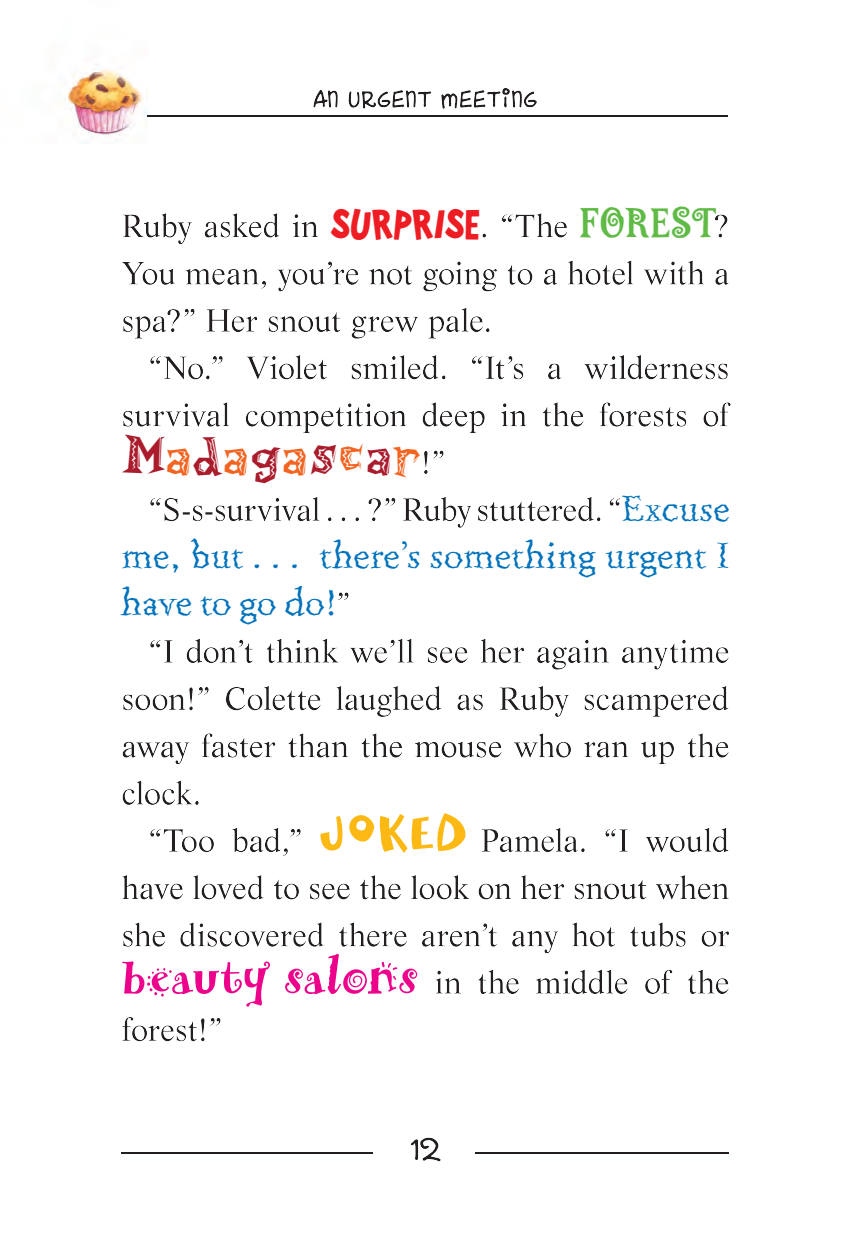
<style>
.page{position:relative;width:851px;height:1236px;background:#fff}
.page>*{position:absolute;margin:0;border:0;box-sizing:border-box;transform-origin:0 0}
.t1{font:69.75px "Jolly Jack";letter-spacing:.03em;color:#fcb914}
.t2{font:54px "Remedy Double";letter-spacing:-.025em;color:#ed028c}
.t3{font:47.25px "P22 Daddy O Junkie";letter-spacing:.04em;color:#aa1c2c}
.t4{font:42.75px "Lambada Plain";letter-spacing:.01em;color:#60bb46}
.t5{font:40.5px "Jumping Bean";letter-spacing:.005em;color:#ee1d23}
.t6{font:38.25px/47.2px "Quake";letter-spacing:.005em;color:#0072bc;text-align:justify}
.s1{color:#f36421}
</style>
<div class="page">
<img style="left:64px;top:64px;width:83px;height:80px">
<svg style="left:411px;top:1137px;width:30px;height:25px"></svg>
<hr style="left:122px;top:1152px;width:251px;height:1px;background:#231f20">
<hr style="left:475px;top:1152px;width:254px;height:1px;background:#231f20">
<svg style="left:123px;top:213px;width:69px;height:31px"></svg>
<svg style="left:205px;top:213px;width:74px;height:24px"></svg>
<svg style="left:292px;top:214px;width:26px;height:23px"></svg>
<svg style="left:482px;top:233px;width:4px;height:4px"></svg>
<svg style="left:502px;top:213px;width:65px;height:24px"></svg>
<svg style="left:715px;top:214px;width:12px;height:23px"></svg>
<svg style="left:122px;top:262px;width:53px;height:23px"></svg>
<svg style="left:185px;top:269px;width:81px;height:20px"></svg>
<svg style="left:278px;top:261px;width:81px;height:30px"></svg>
<svg style="left:369px;top:265px;width:43px;height:20px"></svg>
<svg style="left:423px;top:261px;width:74px;height:30px"></svg>
<svg style="left:507px;top:265px;width:25px;height:20px"></svg>
<svg style="left:544px;top:269px;width:13px;height:16px"></svg>
<svg style="left:568px;top:260px;width:65px;height:25px"></svg>
<svg style="left:644px;top:260px;width:60px;height:25px"></svg>
<svg style="left:715px;top:269px;width:13px;height:16px"></svg>
<svg style="left:123px;top:309px;width:72px;height:30px"></svg>
<svg style="left:207px;top:309px;width:50px;height:23px"></svg>
<svg style="left:268px;top:312px;width:72px;height:20px"></svg>
<svg style="left:351px;top:316px;width:67px;height:23px"></svg>
<svg style="left:428px;top:308px;width:61px;height:31px"></svg>
<svg style="left:150px;top:356px;width:73px;height:23px"></svg>
<svg style="left:246px;top:355px;width:81px;height:24px"></svg>
<svg style="left:351px;top:355px;width:94px;height:24px"></svg>
<svg style="left:472px;top:356px;width:51px;height:23px"></svg>
<svg style="left:548px;top:363px;width:13px;height:16px"></svg>
<svg style="left:584px;top:355px;width:143px;height:24px"></svg>
<svg style="left:123px;top:402px;width:106px;height:24px"></svg>
<svg style="left:246px;top:403px;width:160px;height:30px"></svg>
<svg style="left:422px;top:402px;width:62px;height:31px"></svg>
<svg style="left:501px;top:403px;width:25px;height:23px"></svg>
<svg style="left:543px;top:402px;width:40px;height:24px"></svg>
<svg style="left:599px;top:402px;width:87px;height:24px"></svg>
<svg style="left:703px;top:402px;width:27px;height:24px"></svg>
<svg style="left:424px;top:451px;width:3px;height:23px"></svg>
<svg style="left:433px;top:450px;width:10px;height:8px"></svg>
<svg style="left:150px;top:497px;width:169px;height:24px"></svg>
<svg style="left:341px;top:517px;width:4px;height:4px"></svg>
<svg style="left:355px;top:517px;width:4px;height:4px"></svg>
<svg style="left:368px;top:498px;width:27px;height:23px"></svg>
<svg style="left:403px;top:497px;width:68px;height:31px"></svg>
<svg style="left:478px;top:497px;width:122px;height:24px"></svg>
<svg style="left:609px;top:498px;width:11px;height:7px"></svg>
<svg style="left:338px;top:592px;width:10px;height:8px"></svg>
<svg style="left:150px;top:640px;width:22px;height:22px"></svg>
<svg style="left:186px;top:639px;width:67px;height:24px"></svg>
<svg style="left:266px;top:639px;width:72px;height:24px"></svg>
<svg style="left:350px;top:639px;width:63px;height:24px"></svg>
<svg style="left:427px;top:647px;width:41px;height:16px"></svg>
<svg style="left:481px;top:639px;width:43px;height:24px"></svg>
<svg style="left:537px;top:639px;width:71px;height:30px"></svg>
<svg style="left:622px;top:639px;width:106px;height:30px"></svg>
<svg style="left:123px;top:687px;width:86px;height:23px"></svg>
<svg style="left:226px;top:686px;width:95px;height:24px"></svg>
<svg style="left:336px;top:686px;width:105px;height:31px"></svg>
<svg style="left:457px;top:694px;width:26px;height:16px"></svg>
<svg style="left:500px;top:686px;width:68px;height:31px"></svg>
<svg style="left:584px;top:686px;width:144px;height:31px"></svg>
<svg style="left:123px;top:742px;width:66px;height:22px"></svg>
<svg style="left:202px;top:733px;width:73px;height:24px"></svg>
<svg style="left:288px;top:733px;width:60px;height:24px"></svg>
<svg style="left:361px;top:733px;width:41px;height:24px"></svg>
<svg style="left:415px;top:742px;width:86px;height:15px"></svg>
<svg style="left:514px;top:733px;width:57px;height:24px"></svg>
<svg style="left:584px;top:742px;width:44px;height:15px"></svg>
<svg style="left:641px;top:742px;width:33px;height:22px"></svg>
<svg style="left:688px;top:733px;width:40px;height:24px"></svg>
<svg style="left:123px;top:780px;width:76px;height:24px"></svg>
<svg style="left:150px;top:829px;width:64px;height:23px"></svg>
<svg style="left:232px;top:828px;width:69px;height:28px"></svg>
<svg style="left:482px;top:828px;width:102px;height:24px"></svg>
<svg style="left:605px;top:829px;width:22px;height:22px"></svg>
<svg style="left:646px;top:828px;width:82px;height:24px"></svg>
<svg style="left:122px;top:875px;width:61px;height:24px"></svg>
<svg style="left:193px;top:875px;width:70px;height:24px"></svg>
<svg style="left:274px;top:879px;width:25px;height:20px"></svg>
<svg style="left:310px;top:883px;width:40px;height:16px"></svg>
<svg style="left:360px;top:875px;width:41px;height:24px"></svg>
<svg style="left:411px;top:875px;width:58px;height:24px"></svg>
<svg style="left:478px;top:883px;width:33px;height:16px"></svg>
<svg style="left:521px;top:875px;width:43px;height:24px"></svg>
<svg style="left:574px;top:879px;width:72px;height:20px"></svg>
<svg style="left:656px;top:875px;width:72px;height:24px"></svg>
<svg style="left:123px;top:922px;width:42px;height:24px"></svg>
<svg style="left:180px;top:922px;width:144px;height:24px"></svg>
<svg style="left:339px;top:922px;width:68px;height:24px"></svg>
<svg style="left:422px;top:923px;width:75px;height:23px"></svg>
<svg style="left:512px;top:931px;width:46px;height:22px"></svg>
<svg style="left:572px;top:922px;width:43px;height:24px"></svg>
<svg style="left:630px;top:922px;width:55px;height:24px"></svg>
<svg style="left:701px;top:931px;width:28px;height:15px"></svg>
<svg style="left:435px;top:970px;width:25px;height:23px"></svg>
<svg style="left:478px;top:970px;width:41px;height:23px"></svg>
<svg style="left:536px;top:969px;width:91px;height:24px"></svg>
<svg style="left:645px;top:969px;width:27px;height:24px"></svg>
<svg style="left:688px;top:969px;width:40px;height:24px"></svg>
<svg style="left:122px;top:1017px;width:98px;height:24px"></svg>
<svg style="left:313px;top:90px;width:25px;height:18px"></svg>
<svg style="left:348px;top:90px;width:83px;height:19px"></svg>
<svg style="left:441px;top:88px;width:96px;height:21px"></svg>
<hr style="left:147px;top:115px;width:581px;height:2px;background:#231f20">
<p class="t5" style="left:330px;top:199px;width:151px">SURPRISE</p>
<p class="t4" style="left:579px;top:207px;width:138px">FOREST</p>
<p class="t3" style="left:122px;top:437px;width:300px">M<span class="s1">a</span>d<span class="s1">a</span>g<span class="s1">a</span>s<span class="s1">c</span>a<span class="s1">r</span></p>
<p class="t6" style="left:122px;top:487px;width:609px;text-indent:500px">Excuse me, but . . . there’s something urgent I have to go do!</p>
<h1 class="t1" style="left:319px;top:791px;width:148px">joked</h1>
<h2 class="t2" style="left:122px;top:960px;width:299px">beauty salons</h2>
</div>
